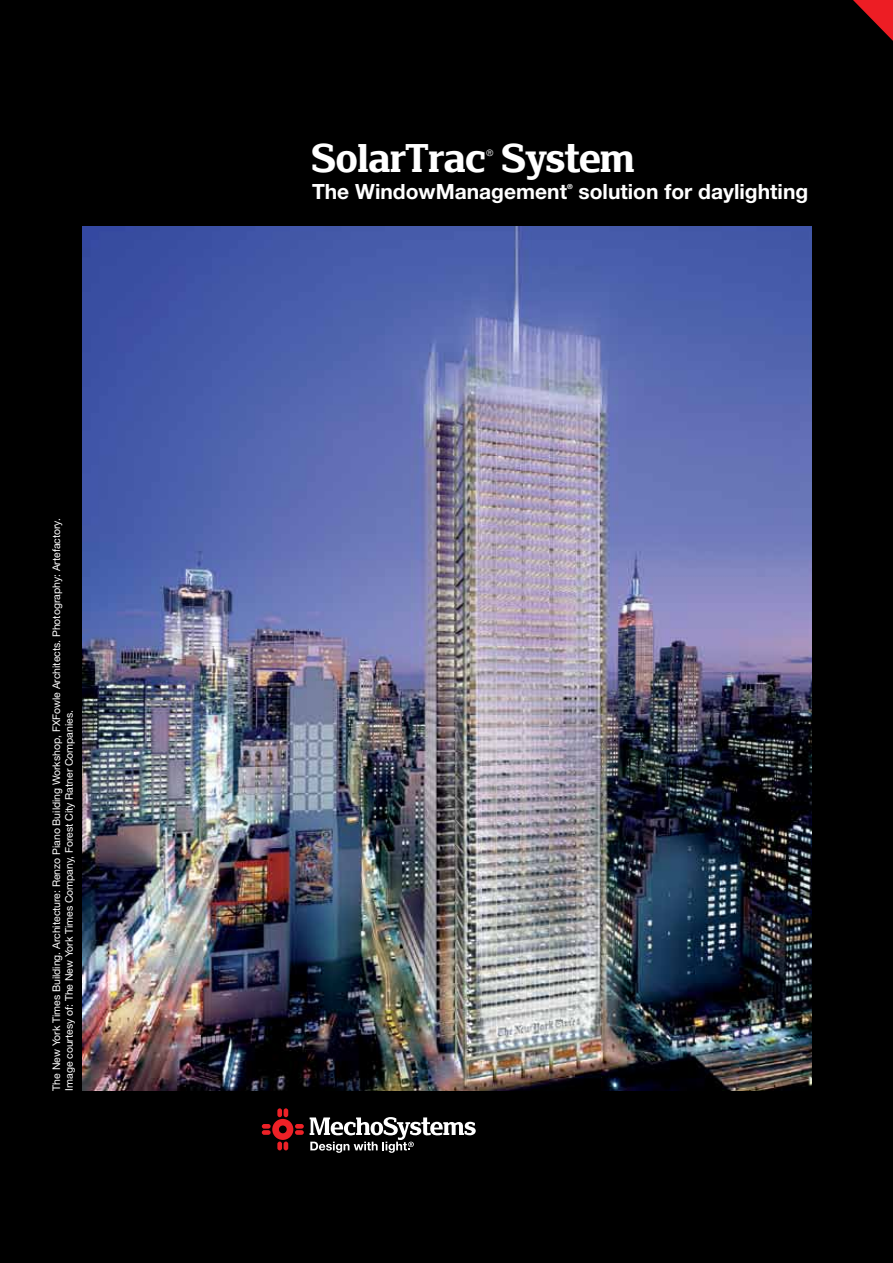
<style>
.page{position:relative;width:893px;height:1263px;background:#fff}
.page>*{position:absolute;margin:0;border:0;box-sizing:border-box;transform-origin:0 0}
.t1{font:42px "Mecho Shade Egyptian";color:#fff}
.t2{font:700 21px "Helvetica Neue LT Std";color:#fff}
.t3{font:10.5px/12.6px "Helvetica Neue LT Std";letter-spacing:-.005em;color:#fff}
.t4{font:700 7.05px "Helvetica Neue LT Std";color:#fff}
</style>
<div class="page">
<img style="left:0;top:0;width:893px;height:1263px">
<svg style="left:853px;top:0;width:40px;height:41px;background:#760e11"></svg>
<svg style="left:262px;top:1108px;width:217px;height:45px;background:#3d3131"></svg>
<p class="t3" style="left:50px;top:1090px;width:574px;rotate:-90deg">The New York Times Building. Architecture: Renzo Piano Building Workshop, FXFowle Architects. Photography: Artefactory.<br>Image courtesy of: The New York Times Company, Forest City Ratner Companies.</p>
<h1 class="t1" style="left:312px;top:133px;width:324px">SolarTrac® System</h1>
<h2 class="t2" style="left:312px;top:179px;width:257px">The WindowManagement</h2>
<p class="t4" style="left:567px;top:183px;width:7px">®</p>
<h2 class="t2" style="left:578px;top:179px;width:231px">solution for daylighting</h2>
<h1 class="t1" style="left:311px;top:133px;width:320px">The brochure title</h1>
<h2 class="t2" style="left:311px;top:179px;width:142px">Is placed here</h2>
</div>
